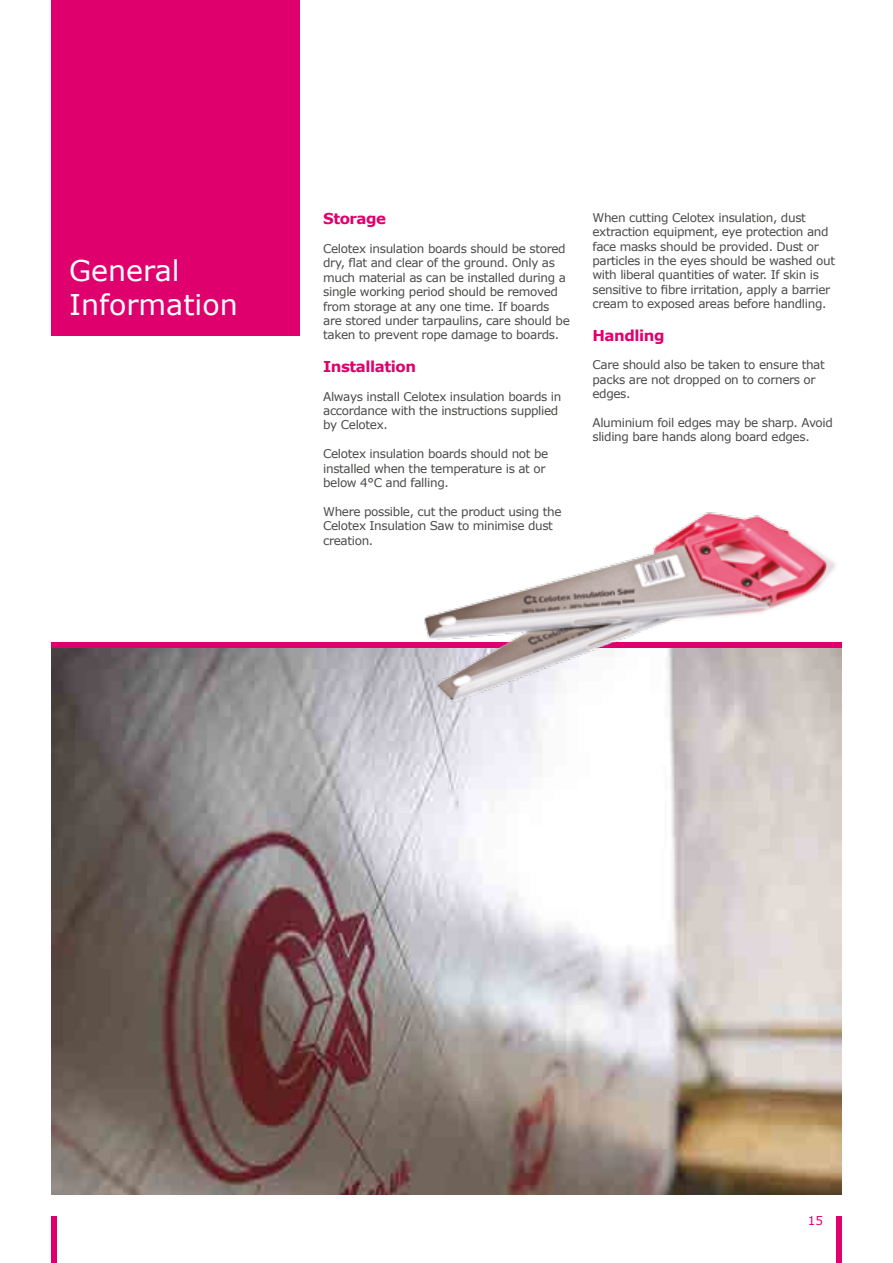
<style>
.page{position:relative;width:893px;height:1263px;background:#fff}
.page>*{position:absolute;margin:0;border:0;box-sizing:border-box;transform-origin:0 0}
.t1{font:28.5px/34.2px "Verdana";color:#fff}
.t2{font:700 15px "Verdana";letter-spacing:-.03em;color:#df006e}
.t3{font:12px/14.4px "Verdana";letter-spacing:-.03em;color:#4a4a49}
.t4{font:12px "Verdana";color:#df006e}
</style>
<div class="page">
<div style="left:51px;top:1216px;width:6px;height:47px;background:#df006e"></div>
<div style="left:836px;top:1216px;width:6px;height:47px;background:#df006e"></div>
<img style="left:51px;top:648px;width:791px;height:547px">
<div style="left:51px;top:642px;width:791px;height:6px;background:#df006e"></div>
<div style="left:51px;top:0;width:249px;height:336px;background:#df006e"></div>
<img style="left:364px;top:512px;width:478px;height:252px">
<h1 class="t1" style="left:69px;top:253px;width:170px">General<br>Information</h1>
<p class="t2" style="left:323px;top:209px;width:65px">Storage</p>
<p class="t3" style="left:323px;top:241px;width:248px">Celotex insulation boards should be stored dry, flat and clear of the ground. Only as much material as can be installed during a single working period should be removed from storage at any one time. If boards are stored under tarpaulins, care should be taken to prevent rope damage to boards.</p>
<p class="t2" style="left:323px;top:357px;width:94px">Installation</p>
<p class="t3" style="left:323px;top:389px;width:240px">Always install Celotex insulation boards in accordance with the instructions supplied by Celotex.</p>
<p class="t3" style="left:323px;top:446px;width:227px">Celotex insulation boards should not be installed when the temperature is at or below 4°C and falling.</p>
<p class="t3" style="left:323px;top:504px;width:240px">Where possible, cut the product using the<br>Celotex Insulation Saw to minimise dust creation.</p>
<p class="t3" style="left:592px;top:210px;width:244px">When cutting Celotex insulation, dust extraction equipment, eye protection and face masks should be provided. Dust or particles in the eyes should be washed out with liberal quantities of water. If skin is sensitive to fibre irritation, apply a barrier cream to exposed areas before handling.</p>
<p class="t2" style="left:592px;top:326px;width:74px">Handling</p>
<p class="t3" style="left:592px;top:357px;width:234px">Care should also be taken to ensure that packs are not dropped on to corners or edges.</p>
<p class="t3" style="left:592px;top:415px;width:242px">Aluminium foil edges may be sharp. Avoid sliding bare hands along board edges.</p>
<p class="t4" style="left:808px;top:1213px;width:17px">15</p>
</div>
